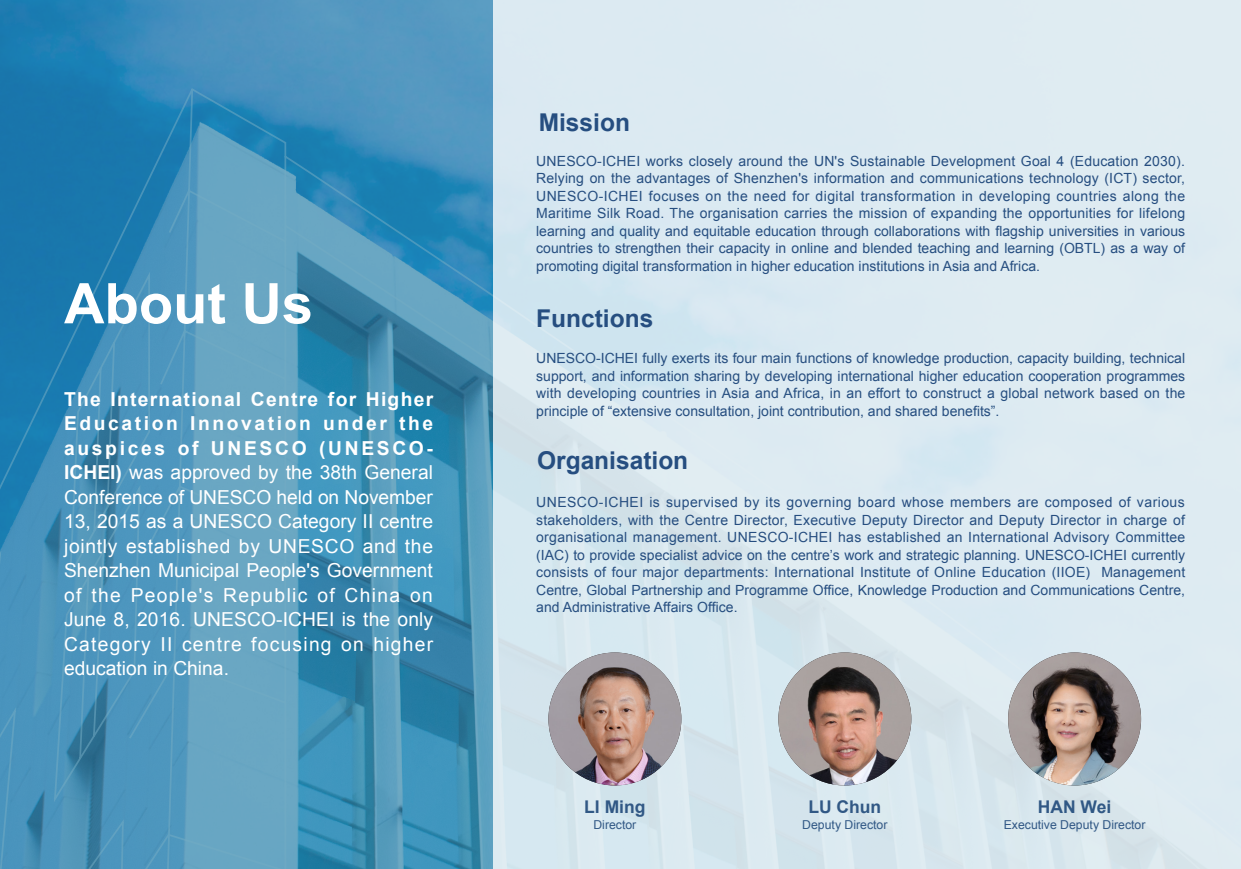
<style>
.page{position:relative;width:1241px;height:869px;background:#fff}
.page>*{position:absolute;margin:0;border:0;box-sizing:border-box;transform-origin:0 0}
.t1{font:700 56px "Arial";color:#fff}
.t2{font:700 24.5px "Arial";color:#264e80}
.t3{font:19.25px/24.5px "Arial";letter-spacing:.065em;color:#fff;text-align:justify}
.t4{font:700 17.5px "Arial";color:#315885}
.t5{font:14px/17.5px "Arial";color:#264e80;text-align:justify}
.t6{font:12.25px "Arial";color:#315885}
.s1{font-weight:700}
</style>
<div class="page">
<svg style="left:0;top:0;width:494px;height:868px;background:#4591b8"></svg>
<div style="left:494px;top:0;width:746px;height:868px;background:#dceaf2"></div>
<img style="left:548px;top:652px;width:133px;height:133px;border-radius:66px">
<img style="left:1007px;top:652px;width:133px;height:133px;border-radius:66px">
<img style="left:778px;top:652px;width:133px;height:133px;border-radius:66px">
<p class="t1" style="left:64px;top:266px;width:250px">About Us</p>
<p class="t3" style="left:64px;top:386px;width:370px"><span class="s1">The International Centre for Higher Education Innovation under the auspices of UNESCO (UNESCO-ICHEI)</span> was approved by the 38th General Conference of UNESCO held on November 13, 2015 as a UNESCO Category II centre jointly established by UNESCO and the Shenzhen Municipal People's Government of the People's Republic of China on June 8, 2016. UNESCO-ICHEI is the only Category II centre focusing on higher education in China.</p>
<p class="t2" style="left:538px;top:106px;width:93px">Mission</p>
<p class="t5" style="left:536px;top:152px;width:650px">UNESCO-ICHEI works closely around the UN's Sustainable Development Goal 4 (Education 2030).<br>Relying on the advantages of Shenzhen's information and communications technology (ICT) sector, UNESCO-ICHEI focuses on the need for digital transformation in developing countries along the Maritime Silk Road. The organisation carries the mission of expanding the opportunities for lifelong learning and quality and equitable education through collaborations with flagship universities in various countries to strengthen their capacity in online and blended teaching and learning (OBTL) as a way of promoting digital transformation in higher education institutions in Asia and Africa.</p>
<p class="t2" style="left:536px;top:302px;width:119px">Functions</p>
<p class="t5" style="left:536px;top:349px;width:650px">UNESCO-ICHEI fully exerts its four main functions of knowledge production, capacity building, technical support, and information sharing by developing international higher education cooperation programmes with developing countries in Asia and Africa, in an effort to construct a global network based on the principle of “extensive consultation, joint contribution, and shared benefits”.</p>
<p class="t2" style="left:537px;top:444px;width:153px">Organisation</p>
<p class="t5" style="left:536px;top:493px;width:650px">UNESCO-ICHEI is supervised by its governing board whose members are composed of various stakeholders, with the Centre Director, Executive Deputy Director and Deputy Director in charge of organisational management. UNESCO-ICHEI has established an International Advisory Committee (IAC) to provide specialist advice on the centre’s work and strategic planning. UNESCO-ICHEI currently consists of four major departments: International Institute of Online Education (IIOE) Management Centre, Global Partnership and Programme Office, Knowledge Production and Communications Centre, and Administrative Affairs Office.</p>
<p class="t4" style="left:584px;top:794px;width:63px">LI Ming</p>
<p class="t6" style="left:593px;top:816px;width:44px">Director</p>
<p class="t4" style="left:808px;top:794px;width:74px">LU Chun</p>
<p class="t6" style="left:802px;top:816px;width:87px">Deputy Director</p>
<p class="t4" style="left:1037px;top:794px;width:75px">HAN Wei</p>
<p class="t6" style="left:1003px;top:816px;width:143px">Executive Deputy Director</p>
</div>
